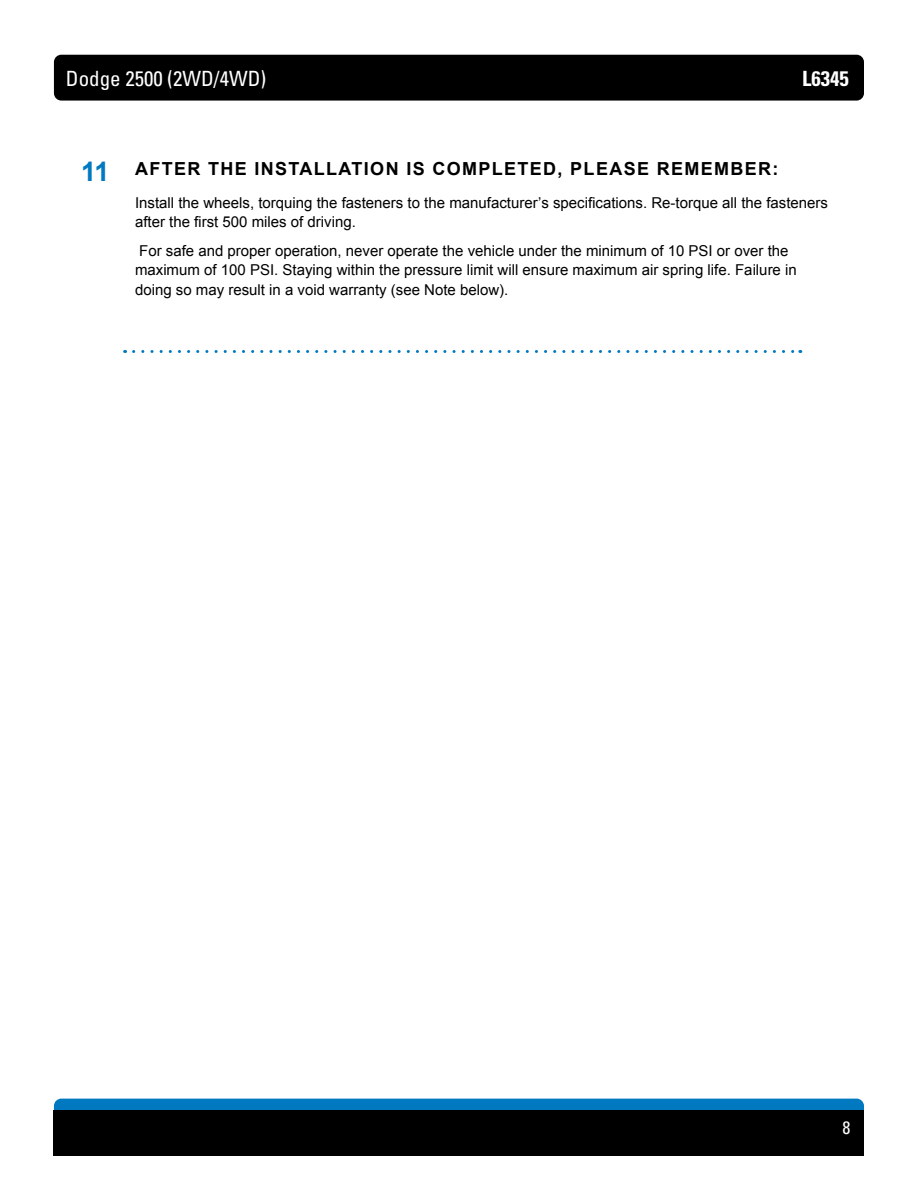
<style>
.page{position:relative;width:918px;height:1188px;background:#fff}
.page>*{position:absolute;margin:0;border:0;box-sizing:border-box;transform-origin:0 0}
.t1{font:condensed 21px "Univers LT Std";color:#fff}
.t2{font:700 condensed 21px "Univers LT Std";color:#fff}
.t3{font:700 18px "Arial";letter-spacing:.075em;color:#000}
.t4{font:condensed 18px "Univers LT Std";color:#fff}
.t5{font:15px/19.5px "Arial";color:#000}
.s1{font-size:27px;color:#0079c1}
</style>
<div class="page">
<div style="left:54px;top:55px;width:810px;height:46px;background:#000;border-radius:7px"></div>
<div style="left:54px;top:1099px;width:810px;height:45px;background:#0079c1;border-radius:7px"></div>
<div style="left:54px;top:1110px;width:810px;height:46px;background:#000"></div>
<svg style="left:134px;top:350px;width:667px;height:3px"></svg>
<h1 class="t1" style="left:66px;top:65px;width:202px">Dodge 2500 (2WD/4WD)</h1>
<h1 class="t2" style="left:802px;top:65px;width:48px">L6345</h1>
<p class="t3" style="left:81px;top:157px;width:699px"><span class="s1">11</span> AFTER THE INSTALLATION IS COMPLETED, PLEASE REMEMBER:</p>
<p class="t5" style="left:135px;top:193px;width:695px">Install the wheels, torquing the fasteners to the manufacturer’s specifications. Re-torque all the fasteners after the first 500 miles of driving.</p>
<p class="t5" style="left:135px;top:241px;width:663px">For safe and proper operation, never operate the vehicle under the minimum of 10 PSI or over the maximum of 100 PSI. Staying within the pressure limit will ensure maximum air spring life. Failure in doing so may result in a void warranty (see Note below).</p>
<p class="t4" style="left:843px;top:1116px;width:9px">8</p>
</div>
